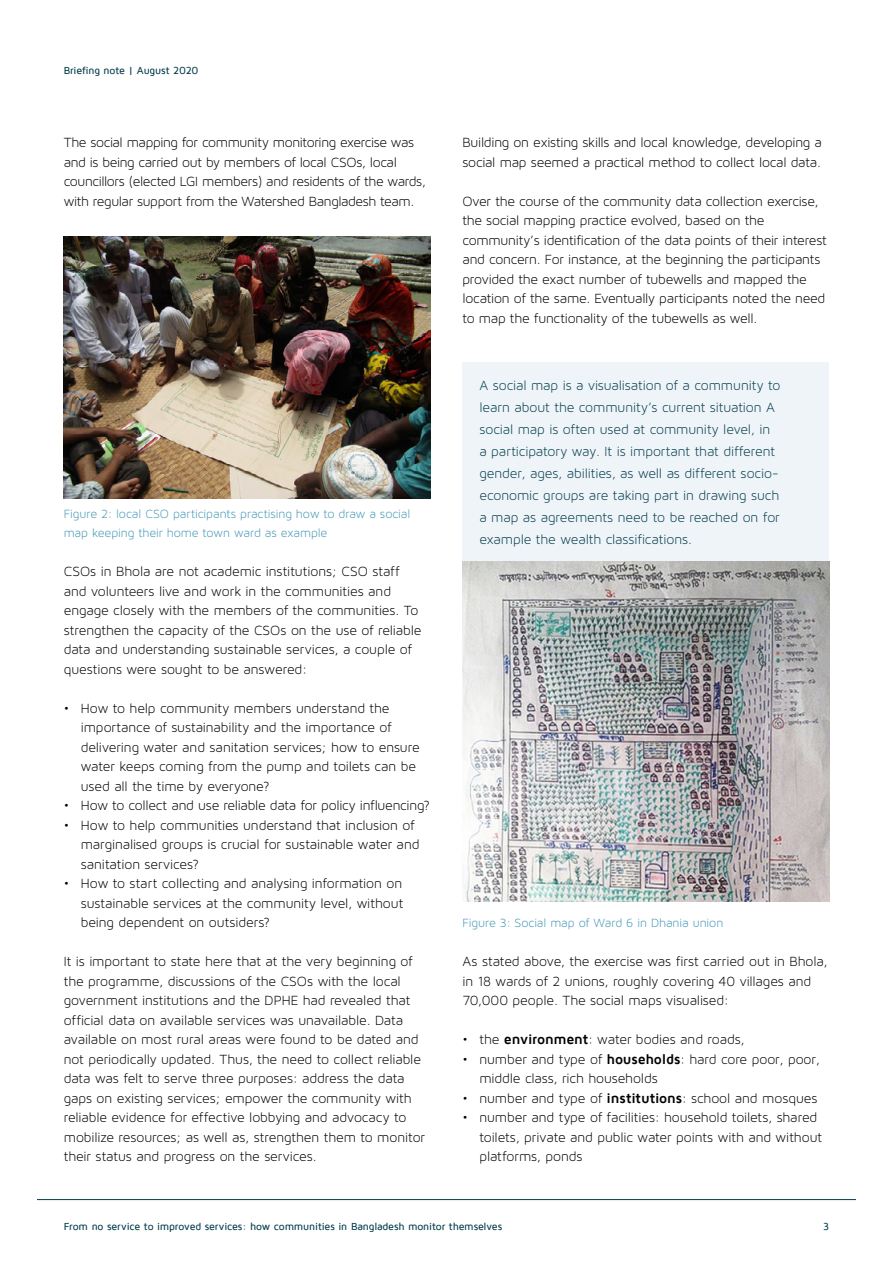
<style>
.page{position:relative;width:893px;height:1263px;background:#fff}
.page>*{position:absolute;margin:0;border:0;box-sizing:border-box;transform-origin:0 0}
.body{font:14.25px/19.5px "Maven Pro Light 300";letter-spacing:-.01em;color:#000}
.opsomming{font:14.25px/19.5px "Maven Pro Light 300";letter-spacing:-.01em;color:#000}
.body-2{font:14.25px/22px "Maven Pro Light 300";letter-spacing:-.005em;color:#003c4b}
.body-3{font:12.75px/19.5px "Maven Pro Light 300";letter-spacing:-.005em;color:#4196b5}
.fotobijschrift{font:12.75px "Maven Pro Light 300";letter-spacing:-.01em;color:#4196b5}
.t1{font:500 10.5px "Maven Pro";letter-spacing:-.015em;color:#003c4b}
.s1{font-family:"Maven Pro";font-weight:700}
</style>
<div class="page">
<hr style="left:37px;top:1199px;width:819px;height:1px;background:#003c4b">
<img style="left:64px;top:237px;width:367px;height:261px">
<div style="left:462px;top:362px;width:367px;height:199px;background:#eff4f8"></div>
<img style="left:462px;top:562px;width:367px;height:339px">
<p class="t1" style="left:64px;top:65px;width:136px">Briefing note | August 2020</p>
<p class="body" style="left:64px;top:133px;width:363px">The social mapping for community monitoring exercise was and is being carried out by members of local CSOs, local councillors (elected LGI members) and residents of the wards, with regular support from the Watershed Bangladesh team.</p>
<p class="body-3" style="left:64px;top:504px;width:348px">Figure 2: local CSO participants practising how to draw a social map keeping their home town ward as example</p>
<p class="body" style="left:64px;top:562px;width:359px">CSOs in Bhola are not academic institutions; CSO staff and volunteers live and work in the communities and engage closely with the members of the communities. To strengthen the capacity of the CSOs on the use of reliable data and understanding sustainable services, a couple of questions were sought to be answered:</p>
<p class="opsomming" style="left:81px;top:698px;width:340px;text-indent:-17px">• How to help community members understand the importance of sustainability and the importance of delivering water and sanitation services; how to ensure water keeps coming from the pump and toilets can be used all the time by everyone?</p>
<p class="opsomming" style="left:64px;top:796px;width:367px">• How to collect and use reliable data for policy influencing?</p>
<p class="opsomming" style="left:81px;top:815px;width:340px;text-indent:-17px">• How to help communities understand that inclusion of marginalised groups is crucial for sustainable water and sanitation services?</p>
<p class="opsomming" style="left:81px;top:874px;width:324px;text-align:justify;text-indent:-17px">• How to start collecting and analysing information on sustainable services at the community level, without being dependent on outsiders?</p>
<p class="body" style="left:64px;top:952px;width:363px">It is important to state here that at the very beginning of the programme, discussions of the CSOs with the local government institutions and the DPHE had revealed that official data on available services was unavailable. Data available on most rural areas were found to be dated and not periodically updated. Thus, the need to collect reliable data was felt to serve three purposes: address the data gaps on existing services; empower the community with reliable evidence for effective lobbying and advocacy to mobilize resources; as well as, strengthen them to monitor their status and progress on the services.</p>
<p class="body" style="left:462px;top:133px;width:361px">Building on existing skills and local knowledge, developing a social map seemed a practical method to collect local data.</p>
<p class="body" style="left:462px;top:191px;width:366px">Over the course of the community data collection exercise, the social mapping practice evolved, based on the community’s identification of the data points of their interest and concern. For instance, at the beginning the participants provided the exact number of tubewells and mapped the location of the same. Eventually participants noted the need to map the functionality of the tubewells as well.</p>
<p class="body-2" style="left:479px;top:374px;width:302px">A social map is a visualisation of a community to learn about the community’s current situation A social map is often used at community level, in a participatory way. It is important that different gender, ages, abilities, as well as different socio&shy;economic groups are taking part in drawing such a map as agreements need to be reached on for example the wealth classifications.</p>
<p class="fotobijschrift" style="left:462px;top:916px;width:262px">Figure 3: Social map of Ward 6 in Dhania union</p>
<p class="body" style="left:462px;top:952px;width:367px">As stated above, the exercise was first carried out in Bhola, in 18 wards of 2 unions, roughly covering 40 villages and<br>70,000 people. The social maps visualised:</p>
<p class="opsomming" style="left:462px;top:1030px;width:284px">• the <span class="s1">environment</span>: water bodies and roads,</p>
<p class="opsomming" style="left:479px;top:1049px;width:342px;text-indent:-17px">• number and type of <span class="s1">households</span>: hard core poor, poor, middle class, rich households</p>
<p class="opsomming" style="left:462px;top:1088px;width:356px">• number and type of <span class="s1">institutions</span>: school and mosques</p>
<p class="opsomming" style="left:479px;top:1108px;width:344px;text-indent:-17px">• number and type of facilities: household toilets, shared toilets, private and public water points with and without platforms, ponds</p>
<p class="t1" style="left:64px;top:1221px;width:440px">From no service to improved services: how communities in Bangladesh monitor themselves</p>
<p class="t1" style="left:823px;top:1221px;width:8px">3</p>
</div>
